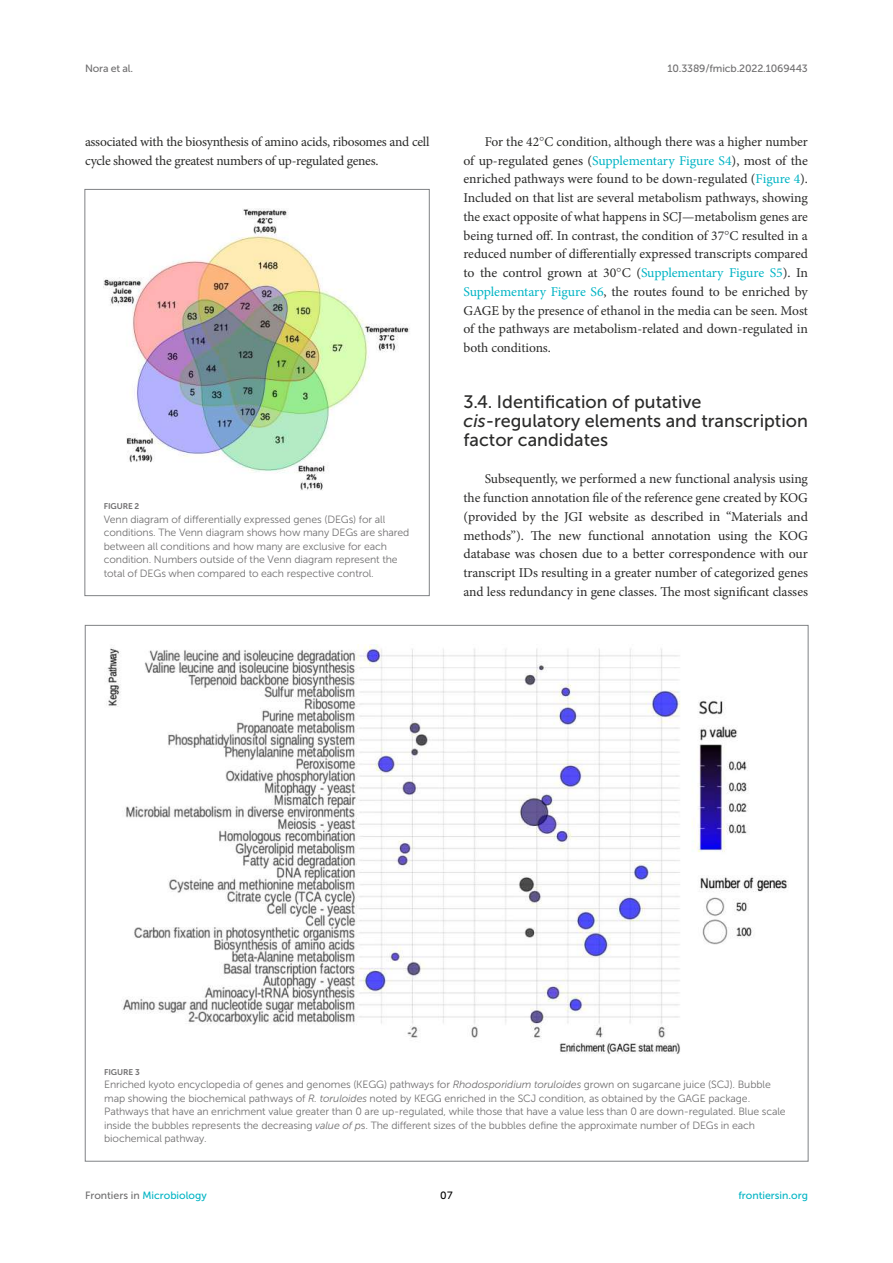
<style>
.page{position:relative;width:893px;height:1263px;background:#fff}
.page>*{position:absolute;margin:0;border:0;box-sizing:border-box;transform-origin:0 0}
.t1{font:18px/18.8px "Museo Sans 500";color:#2b2b2a}
.t2{font:13.5px/18.8px "Minion Pro";letter-spacing:-.015em;color:#2b2b2a;text-align:justify}
.t3{font:10.5px/13.5px "Museo Sans 300";letter-spacing:-.01em;color:#706f70}
.t4{font:10.5px "Museo Sans 500";color:#00b4c4}
.t5{font:10.5px "Museo Sans 500";letter-spacing:-.015em;color:#706f70}
.t6{font:10.5px "Museo Sans 500";color:#000}
.t7{font:8.25px "Museo Sans 700";letter-spacing:-.01em;color:#706f70}
.s1{font-family:"STIX"}
.s2{color:#00b4c4}
.s3{font-style:italic}
.s4{color:#706f70}
</style>
<div class="page">
<img style="left:104px;top:208px;width:306px;height:282px">
<div style="left:85px;top:189px;width:344px;height:407px;border:1px solid #808285"></div>
<img style="left:107px;top:644px;width:682px;height:410px">
<p class="t5" style="left:85px;top:63px;width:50px">Nora et al.</p>
<p class="t5" style="left:668px;top:63px;width:142px">10.3389/fmicb.2022.1069443</p>
<p class="t2" style="left:85px;top:132px;width:346px">associated with the biosynthesis of amino acids, ribosomes and cell cycle showed the greatest numbers of up-regulated genes.</p>
<p class="t2" style="left:463px;top:132px;width:346px;text-indent:21px">For the 42<span class="s1">°</span>C condition, although there was a higher number of up-regulated genes (<span class="s2">Supplementary Figure S4</span>), most of the enriched pathways were found to be down-regulated (<span class="s2">Figure 4</span>).<br>Included on that list are several metabolism pathways, showing the exact opposite of what happens in SCJ—metabolism genes are being turned off. In contrast, the condition of 37<span class="s1">°</span>C resulted in a reduced number of differentially expressed transcripts compared to the control grown at 30<span class="s1">°</span>C (<span class="s2">Supplementary Figure S5</span>). In <span class="s2">Supplementary Figure S6</span>, the routes found to be enriched by GAGE by the presence of ethanol in the media can be seen. Most of the pathways are metabolism-related and down-regulated in both conditions.</p>
<p class="t7" style="left:104px;top:502px;width:37px">FIGURE 2</p>
<p class="t3" style="left:104px;top:512px;width:307px">Venn diagram of differentially expressed genes (DEGs) for all conditions. The Venn diagram shows how many DEGs are shared between all conditions and how many are exclusive for each condition. Numbers outside of the Venn diagram represent the total of DEGs when compared to each respective control.</p>
<h1 class="t1" style="left:463px;top:393px;width:346px">3.4. Identification of putative <span class="s3">cis</span>-regulatory elements and transcription factor candidates</h1>
<p class="t2" style="left:463px;top:470px;width:346px;text-indent:21px">Subsequently, we performed a new functional analysis using the function annotation file of the reference gene created by KOG (provided by the JGI website as described in “Materials and methods”). The new functional annotation using the KOG database was chosen due to a better correspondence with our transcript IDs resulting in a greater number of categorized genes and less redundancy in gene classes. The most significant classes</p>
<p class="t7" style="left:104px;top:1067px;width:37px">FIGURE 3</p>
<p class="t3" style="left:104px;top:1078px;width:683px">Enriched kyoto encyclopedia of genes and genomes (KEGG) pathways for <span class="s3">Rhodosporidium toruloides</span> grown on sugarcane juice (SCJ). Bubble map showing the biochemical pathways of <span class="s3">R. toruloides</span> noted by KEGG enriched in the SCJ condition, as obtained by the GAGE package.<br>Pathways that have an enrichment value greater than 0 are up-regulated, while those that have a value less than 0 are down-regulated. Blue scale inside the bubbles represents the decreasing <span class="s3">value of p</span>s. The different sizes of the bubbles define the approximate number of DEGs in each biochemical pathway.</p>
<p class="t4" style="left:85px;top:1190px;width:123px"><span class="s4">Frontiers in</span> Microbiology</p>
<p class="t6" style="left:440px;top:1190px;width:14px">07</p>
<p class="t4" style="left:738px;top:1190px;width:71px">frontiersin.org</p>
</div>
